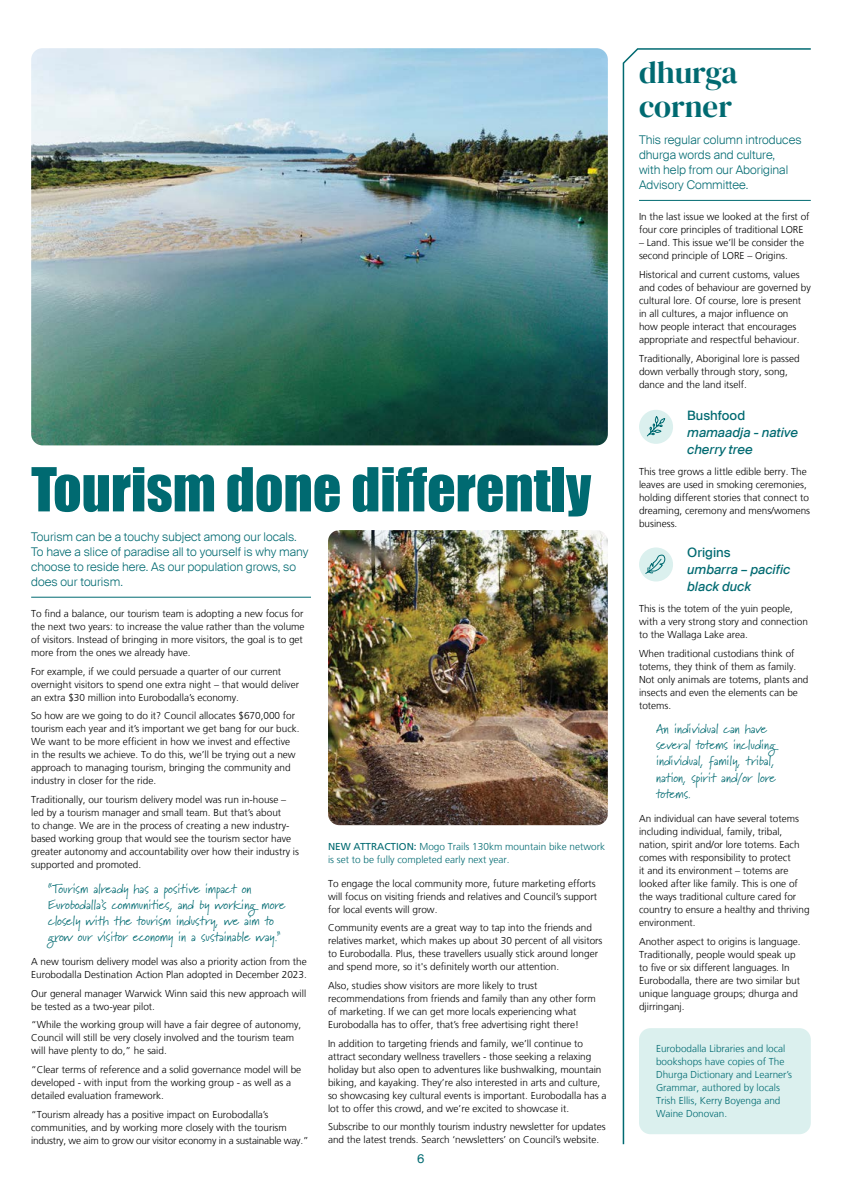
<style>
.page{position:relative;width:842px;height:1191px;background:#fff}
.page>*{position:absolute;margin:0;border:0;box-sizing:border-box;transform-origin:0 0}
.H1__50pt__2_columns{font:56px "Ar Tarumian M Harvats";color:#006a71}
.H1__27pt__single_column{font:31px/34px "DM Serif Display";color:#006a71}
.t1{font:13px/16px "Marydale";color:#006a71}
.Body_10pt{font:italic 13px/17px "Suisse Intl";color:#006a71}
.H1_-_no_line__inside_stories{font:13px "Suisse Intl";color:#006a71}
.Body_10pt-2{font:13px "Suisse Intl";color:#006a71}
.Intro_text_line_below{font:300 12px/15px "Suisse Intl";color:#006a71}
.t2{font:12px "Suisse Intl";color:#006a71}
.Body_10pt-3{font:300 10px/13px "Frutiger LT";color:#000}
.Body_10pt-4{font:300 10px/13px "Frutiger LT";color:#006a71}
.s1{font-weight:400}
</style>
<div class="page">
<hr style="left:31px;top:597px;width:280px;height:1px;background:#006a71">
<img style="left:31px;top:48px;width:577px;height:397px">
<img style="left:328px;top:530px;width:280px;height:295px">
<svg style="left:622px;top:48px;width:189px;height:1097px"></svg>
<h1 class="H1__50pt__2_columns" style="left:31px;top:463px;width:561px">Tourism done differently</h1>
<p class="Intro_text_line_below" style="left:31px;top:529px;width:279px">Tourism can be a touchy subject among our locals.<br>To have a slice of paradise all to yourself is why many choose to reside here. As our population grows, so does our tourism.</p>
<p class="Body_10pt-3" style="left:31px;top:607px;width:275px">To find a balance, our tourism team is adopting a new focus for the next two years: to increase the value rather than the volume of visitors. Instead of bringing in more visitors, the goal is to get more from the ones we already have.</p>
<p class="Body_10pt-3" style="left:31px;top:665px;width:269px">For example, if we could persuade a quarter of our current overnight visitors to spend one extra night – that would deliver an extra $30 million into Eurobodalla’s economy.</p>
<p class="Body_10pt-3" style="left:31px;top:709px;width:270px">So how are we going to do it? Council allocates $670,000 for tourism each year and it’s important we get bang for our buck.<br>We want to be more efficient in how we invest and effective in the results we achieve. To do this, we’ll be trying out a new approach to managing tourism, bringing the community and industry in closer for the ride.</p>
<p class="Body_10pt-3" style="left:31px;top:793px;width:269px">Traditionally, our tourism delivery model was run in-house – led by a tourism manager and small team. But that’s about<br>to change. We are in the process of creating a new industry&shy;based working group that would see the tourism sector have greater autonomy and accountability over how their industry is supported and promoted.</p>
<h3 class="t1" style="left:48px;top:880px;width:239px">“Tourism already has a positive impact on Eurobodalla’s communities, and by working more closely with the tourism industry, we aim to grow our visitor economy in a sustainable way.”</h3>
<p class="Body_10pt-3" style="left:31px;top:955px;width:277px">A new tourism delivery model was also a priority action from the<br>Eurobodalla Destination Action Plan adopted in December 2023.</p>
<p class="Body_10pt-3" style="left:31px;top:987px;width:277px">Our general manager Warwick Winn said this new approach will be tested as a two-year pilot.</p>
<p class="Body_10pt-3" style="left:31px;top:1018px;width:272px">“While the working group will have a fair degree of autonomy,<br>Council will still be very closely involved and the tourism team will have plenty to do,” he said.</p>
<p class="Body_10pt-3" style="left:31px;top:1063px;width:272px">“Clear terms of reference and a solid governance model will be developed - with input from the working group - as well as a detailed evaluation framework.</p>
<p class="Body_10pt-3" style="left:31px;top:1108px;width:279px">“Tourism already has a positive impact on Eurobodalla’s communities, and by working more closely with the tourism industry, we aim to grow our visitor economy in a sustainable way.”</p>
<p class="Body_10pt-4" style="left:328px;top:840px;width:279px"><span class="s1">NEW ATTRACTION:</span> Mogo Trails 130km mountain bike network is set to be fully completed early next year.</p>
<p class="Body_10pt-3" style="left:328px;top:877px;width:270px;text-align:justify">To engage the local community more, future marketing efforts will focus on visiting friends and relatives and Council’s support for local events will grow.</p>
<p class="Body_10pt-3" style="left:328px;top:921px;width:276px">Community events are a great way to tap into the friends and relatives market, which makes up about 30 percent of all visitors to Eurobodalla. Plus, these travellers usually stick around longer and spend more, so it's definitely worth our attention.</p>
<p class="Body_10pt-3" style="left:328px;top:979px;width:269px">Also, studies show visitors are more likely to trust recommendations from friends and family than any other form of marketing. If we can get more locals experiencing what Eurobodalla has to offer, that’s free advertising right there!</p>
<p class="Body_10pt-3" style="left:328px;top:1037px;width:280px">In addition to targeting friends and family, we’ll continue to attract secondary wellness travellers - those seeking a relaxing holiday but also open to adventures like bushwalking, mountain biking, and kayaking. They’re also interested in arts and culture, so showcasing key cultural events is important. Eurobodalla has a lot to offer this crowd, and we’re excited to showcase it.</p>
<p class="Body_10pt-3" style="left:328px;top:1120px;width:279px">Subscribe to our monthly tourism industry newsletter for updates and the latest trends. Search ‘newsletters’ on Council’s website.</p>
<p class="t2" style="left:417px;top:1151px;width:9px">6</p>
<h1 class="H1__27pt__single_column" style="left:639px;top:56px;width:100px">dhurga corner</h1>
<p class="Intro_text_line_below" style="left:639px;top:132px;width:164px">This regular column introduces dhurga words and culture,<br>with help from our Aboriginal<br>Advisory Committee.</p>
<p class="Body_10pt-3" style="left:639px;top:210px;width:172px">In the last issue we looked at the first of four core principles of traditional LORE</p>
<p class="Body_10pt-3" style="left:639px;top:236px;width:167px">– Land. This issue we’ll be consider the second principle of LORE – Origins.</p>
<p class="Body_10pt-3" style="left:639px;top:268px;width:173px">Historical and current customs, values and codes of behaviour are governed by cultural lore. Of course, lore is present in all cultures, a major influence on<br>how people interact that encourages appropriate and respectful behaviour.</p>
<p class="Body_10pt-3" style="left:639px;top:352px;width:162px">Traditionally, Aboriginal lore is passed down verbally through story, song, dance and the land itself.</p>
<h1 class="H1_-_no_line__inside_stories" style="left:687px;top:408px;width:60px">Bushfood</h1>
<p class="Body_10pt" style="left:687px;top:424px;width:112px">mamaadja - native cherry tree</p>
<p class="Body_10pt-3" style="left:639px;top:465px;width:173px">This tree grows a little edible berry. The leaves are used in smoking ceremonies, holding different stories that connect to dreaming, ceremony and mens/womens business.</p>
<p class="Body_10pt-2" style="left:687px;top:544px;width:45px">Origins</p>
<p class="Body_10pt" style="left:687px;top:560px;width:105px">umbarra – pacific black duck</p>
<p class="Body_10pt-3" style="left:639px;top:602px;width:170px">This is the totem of the yuin people, with a very strong story and connection to the Wallaga Lake area.</p>
<p class="Body_10pt-3" style="left:639px;top:647px;width:171px">When traditional custodians think of totems, they think of them as family.<br>Not only animals are totems, plants and insects and even the elements can be totems.</p>
<h3 class="t1" style="left:656px;top:721px;width:121px">An individual can have several totems including individual, family, tribal, nation, spirit and/or lore totems.</h3>
<p class="Body_10pt-3" style="left:639px;top:812px;width:172px">An individual can have several totems including individual, family, tribal, nation, spirit and/or lore totems. Each comes with responsibility to protect<br>it and its environment – totems are looked after like family. This is one of the ways traditional culture cared for country to ensure a healthy and thriving environment.</p>
<p class="Body_10pt-3" style="left:639px;top:934px;width:163px">Another aspect to origins is language.<br>Traditionally, people would speak up to five or six different languages. In Eurobodalla, there are two similar but unique language groups; dhurga and djirringanj.</p>
<p class="Body_10pt-4" style="left:656px;top:1042px;width:138px">Eurobodalla Libraries and local bookshops have copies of The<br>Dhurga Dictionary and Learner’s<br>Grammar, authored by locals<br>Trish Ellis, Kerry Boyenga and<br>Waine Donovan.</p>
</div>
